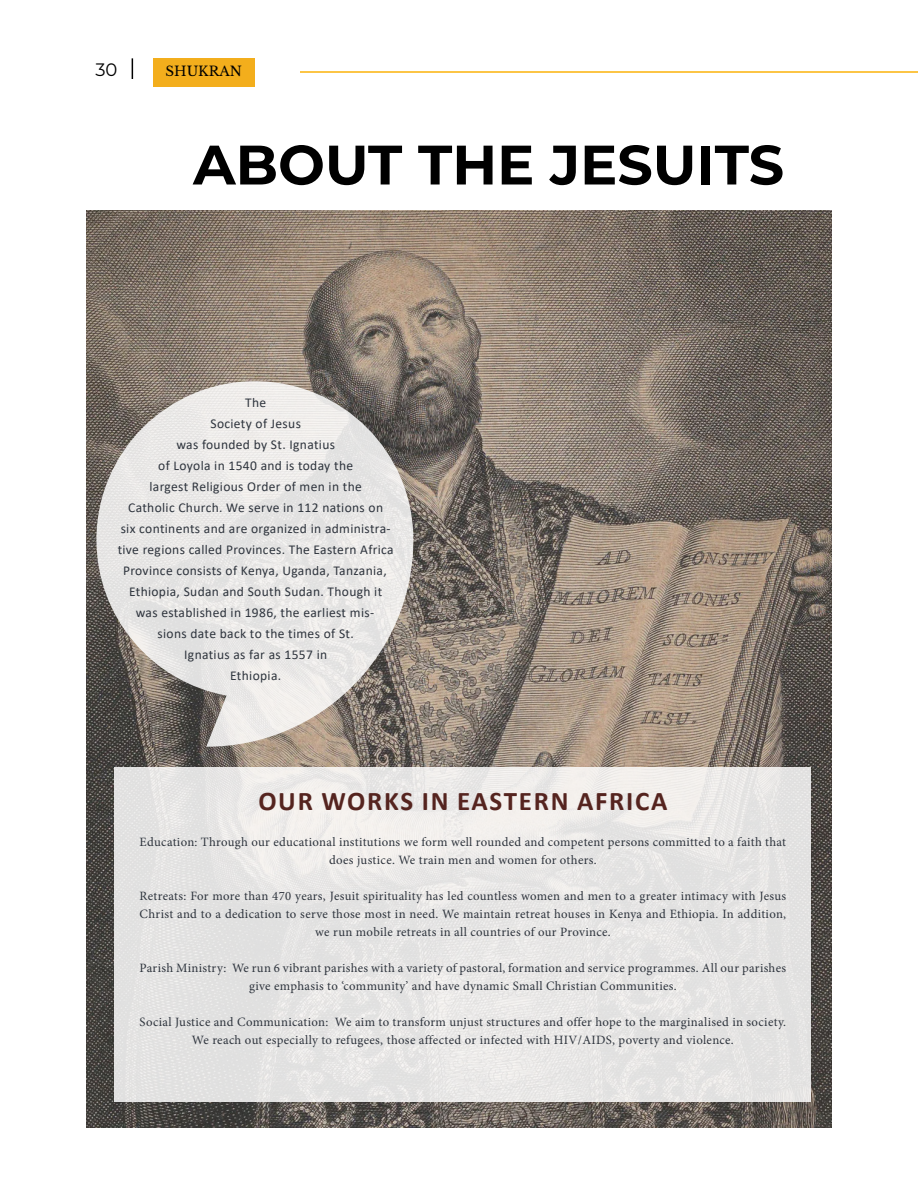
<style>
.page{position:relative;width:918px;height:1188px;background:#fff}
.page>*{position:absolute;margin:0;border:0;box-sizing:border-box;transform-origin:0 0}
.t1{font:700 55.5px "Montserrat";color:#000}
.t2{font:700 27px "Calibri";letter-spacing:.065em;color:#55241f}
.t3{font:18px "Montserrat";color:#000}
.t4{font:13.5px/21px "Calibri";letter-spacing:.025em;color:#2e343d;text-align:center}
.t5{font:13.5px "Libre Baskerville";color:#000}
.t6{font:12.75px/18px "Minion Pro";letter-spacing:.025em;color:#2e343d;text-align:center}
</style>
<div class="page">
<div style="left:153px;top:58px;width:102px;height:29px;background:#f3ae1c"></div>
<svg style="left:132px;top:58px;width:1px;height:21px"></svg>
<hr style="left:301px;top:71px;width:617px;height:2px;background:#fcc546">
<img style="left:87px;top:211px;width:745px;height:916px">
<div style="left:114px;top:767px;width:697px;height:335px;background:linear-gradient(to right,#e7e6e5,#e8e7e6)"></div>
<svg style="left:96px;top:381px;width:317px;height:366px;background:#c8c5c2"></svg>
<h3 class="t3" style="left:95px;top:57px;width:24px">30</h3>
<p class="t5" style="left:165px;top:63px;width:78px">SHUKRAN</p>
<h1 class="t1" style="left:193px;top:125px;width:593px">ABOUT THE JESUITS</h1>
<p class="t4" style="left:118px;top:392px;width:277px">The<br>Society of Jesus<br>was founded by St. Ignatius<br>of Loyola in 1540 and is today the<br>largest Religious Order of men in the<br>Catholic Church. We serve in 112 nations on<br>six continents and are organized in administra&shy;tive regions called Provinces. The Eastern Africa<br>Province consists of Kenya, Uganda, Tanzania,<br>Ethiopia, Sudan and South Sudan. Though it was established in 1986, the earliest mis-<br>sions date back to the times of St.<br>Ignatius as far as 1557 in<br>Ethiopia.</p>
<h2 class="t2" style="left:258px;top:782px;width:411px">OUR WORKS IN EASTERN AFRICA</h2>
<p class="t6" style="left:140px;top:833px;width:648px">Education: Through our educational institutions we form well rounded and competent persons committed to a faith that does justice. We train men and women for others.</p>
<p class="t6" style="left:140px;top:887px;width:648px">Retreats: For more than 470 years, Jesuit spirituality has led countless women and men to a greater intimacy with Jesus<br>Christ and to a dedication to serve those most in need. We maintain retreat houses in Kenya and Ethiopia. In addition, we run mobile retreats in all countries of our Province.</p>
<p class="t6" style="left:140px;top:959px;width:648px">Parish Ministry: We run 6 vibrant parishes with a variety of pastoral, formation and service programmes. All our parishes give emphasis to ‘community’ and have dynamic Small Christian Communities.</p>
<p class="t6" style="left:140px;top:1013px;width:648px">Social Justice and Communication: We aim to transform unjust structures and offer hope to the marginalised in society.<br>We reach out especially to refugees, those affected or infected with HIV/AIDS, poverty and violence.</p>
</div>
